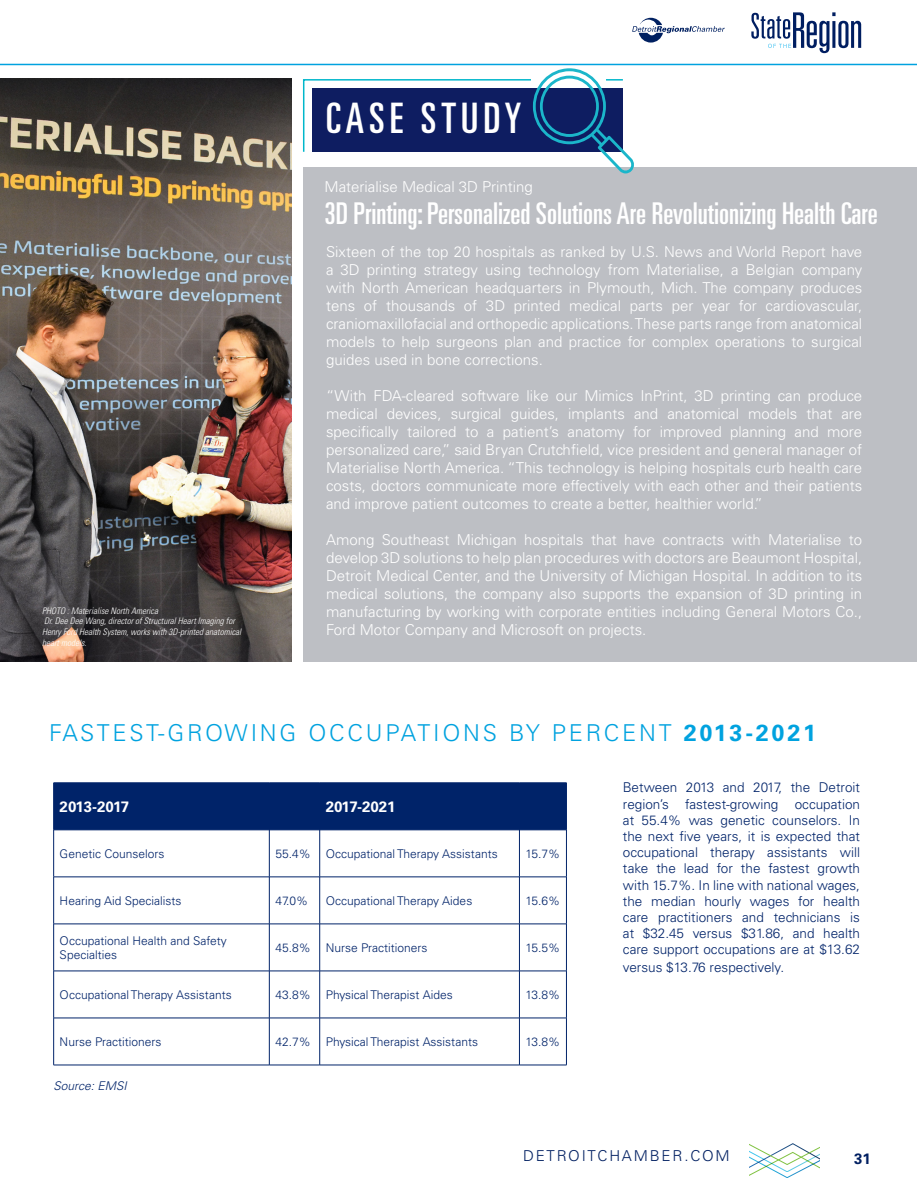
<style>
.page{position:relative;width:917px;height:1187px;background:#fff}
.page>*{position:absolute;margin:0;border:0;box-sizing:border-box;transform-origin:0 0}
.t1{font:ultra-condensed 42px "Univers LT Std";letter-spacing:.12em;color:#fff}
.t2{font:ultra-condensed 30px "Univers LT Std";color:#fff}
.t3{font:300 23.25px "Univers LT Std";letter-spacing:.12em;color:#00a2df}
.t4{font:300 15px/18px "Univers LT Std";color:#fff;text-align:justify}
.t5{font:300 15px "Univers LT Std";letter-spacing:.12em;color:#001f61}
.t6{font:700 15px "Univers LT Std";color:#fff}
.t7{font:700 15px "Univers LT Std";color:#001f61}
.t8{font:300 13.5px/16.2px "Univers LT Std";color:#002369;text-align:justify}
.t9{font:300 12px/14.4px "Univers LT Std";color:#002369}
.t10{font:italic 300 12px "Univers LT Std";color:#002369}
.t11{font:italic 300 condensed 9px/10.8px "Univers LT Std";color:#fff}
.s1{font-weight:700}
</style>
<div class="page">
<hr style="left:0;top:64px;width:916px;height:1px;background:#00a2df">
<svg style="left:751px;top:12px;width:109px;height:41px"></svg>
<svg style="left:632px;top:18px;width:92px;height:25px"></svg>
<svg style="left:749px;top:1143px;width:69px;height:35px"></svg>
<img style="left:0;top:79px;width:291px;height:582px">
<div style="left:54px;top:783px;width:512px;height:46px;background:#002369"></div>
<hr style="left:53px;top:782px;width:216px;height:1px;background:#002369">
<hr style="left:53px;top:782px;width:1px;height:47px;background:#002369">
<hr style="left:269px;top:782px;width:50px;height:1px;background:#002369">
<hr style="left:269px;top:782px;width:1px;height:47px;background:#002369">
<hr style="left:319px;top:782px;width:200px;height:1px;background:#002369">
<hr style="left:319px;top:782px;width:1px;height:47px;background:#002369">
<hr style="left:519px;top:782px;width:47px;height:1px;background:#002369">
<hr style="left:519px;top:782px;width:1px;height:47px;background:#002369">
<hr style="left:566px;top:782px;width:1px;height:47px;background:#002369">
<hr style="left:53px;top:829px;width:216px;height:1px;background:#002369">
<hr style="left:53px;top:829px;width:1px;height:47px;background:#002369">
<hr style="left:269px;top:829px;width:50px;height:1px;background:#002369">
<hr style="left:269px;top:829px;width:1px;height:47px;background:#002369">
<hr style="left:319px;top:829px;width:200px;height:1px;background:#002369">
<hr style="left:319px;top:829px;width:1px;height:47px;background:#002369">
<hr style="left:519px;top:829px;width:47px;height:1px;background:#002369">
<hr style="left:519px;top:829px;width:1px;height:47px;background:#002369">
<hr style="left:566px;top:829px;width:1px;height:47px;background:#002369">
<hr style="left:53px;top:876px;width:216px;height:1px;background:#002369">
<hr style="left:53px;top:876px;width:1px;height:47px;background:#002369">
<hr style="left:269px;top:876px;width:50px;height:1px;background:#002369">
<hr style="left:269px;top:876px;width:1px;height:47px;background:#002369">
<hr style="left:319px;top:876px;width:200px;height:1px;background:#002369">
<hr style="left:319px;top:876px;width:1px;height:47px;background:#002369">
<hr style="left:519px;top:876px;width:47px;height:1px;background:#002369">
<hr style="left:519px;top:876px;width:1px;height:47px;background:#002369">
<hr style="left:566px;top:876px;width:1px;height:47px;background:#002369">
<hr style="left:53px;top:923px;width:216px;height:1px;background:#002369">
<hr style="left:53px;top:923px;width:1px;height:47px;background:#002369">
<hr style="left:269px;top:923px;width:50px;height:1px;background:#002369">
<hr style="left:269px;top:923px;width:1px;height:47px;background:#002369">
<hr style="left:319px;top:923px;width:200px;height:1px;background:#002369">
<hr style="left:319px;top:923px;width:1px;height:47px;background:#002369">
<hr style="left:519px;top:923px;width:47px;height:1px;background:#002369">
<hr style="left:519px;top:923px;width:1px;height:47px;background:#002369">
<hr style="left:566px;top:923px;width:1px;height:47px;background:#002369">
<hr style="left:53px;top:970px;width:216px;height:1px;background:#002369">
<hr style="left:53px;top:970px;width:1px;height:47px;background:#002369">
<hr style="left:269px;top:970px;width:50px;height:1px;background:#002369">
<hr style="left:269px;top:970px;width:1px;height:47px;background:#002369">
<hr style="left:319px;top:970px;width:200px;height:1px;background:#002369">
<hr style="left:319px;top:970px;width:1px;height:47px;background:#002369">
<hr style="left:519px;top:970px;width:47px;height:1px;background:#002369">
<hr style="left:519px;top:970px;width:1px;height:47px;background:#002369">
<hr style="left:566px;top:970px;width:1px;height:47px;background:#002369">
<hr style="left:53px;top:1017px;width:216px;height:1px;background:#002369">
<hr style="left:53px;top:1017px;width:1px;height:47px;background:#002369">
<hr style="left:269px;top:1017px;width:50px;height:1px;background:#002369">
<hr style="left:269px;top:1017px;width:1px;height:47px;background:#002369">
<hr style="left:319px;top:1017px;width:200px;height:1px;background:#002369">
<hr style="left:319px;top:1017px;width:1px;height:47px;background:#002369">
<hr style="left:519px;top:1017px;width:47px;height:1px;background:#002369">
<hr style="left:519px;top:1017px;width:1px;height:47px;background:#002369">
<hr style="left:566px;top:1017px;width:1px;height:47px;background:#002369">
<hr style="left:53px;top:1064px;width:216px;height:1px;background:#002369">
<hr style="left:269px;top:1064px;width:50px;height:1px;background:#002369">
<hr style="left:319px;top:1064px;width:200px;height:1px;background:#002369">
<hr style="left:519px;top:1064px;width:47px;height:1px;background:#002369">
<div style="left:303px;top:166px;width:613px;height:495px;background:#bdbfc4"></div>
<svg style="left:303px;top:68px;width:331px;height:105px"></svg>
<p class="t11" style="left:42px;top:605px;width:117px">PHOTO : Materialise North America</p>
<p class="t11" style="left:42px;top:615px;width:200px">Dr. Dee Dee Wang, director of Structural Heart Imaging for<br>Henry Ford Health System, works with 3D-printed anatomical heart models.</p>
<p class="t1" style="left:326px;top:95px;width:197px">CASE STUDY</p>
<p class="t4" style="left:324px;top:178px;width:210px">Materialise Medical 3D Printing</p>
<p class="t2" style="left:324px;top:196px;width:554px">3D Printing: Personalized Solutions Are Revolutionizing Health Care</p>
<p class="t4" style="left:326px;top:243px;width:537px">Sixteen of the top 20 hospitals as ranked by U.S. News and World Report have a 3D printing strategy using technology from Materialise, a Belgian company with North American headquarters in Plymouth, Mich. The company produces tens of thousands of 3D printed medical parts per year for cardiovascular, craniomaxillofacial and orthopedic applications. These parts range from anatomical models to help surgeons plan and practice for complex operations to surgical guides used in bone corrections.</p>
<p class="t4" style="left:326px;top:387px;width:537px">“With FDA-cleared software like our Mimics InPrint, 3D printing can produce medical devices, surgical guides, implants and anatomical models that are specifically tailored to a patient’s anatomy for improved planning and more personalized care,” said Bryan Crutchfield, vice president and general manager of Materialise North America. “This technology is helping hospitals curb health care costs, doctors communicate more effectively with each other and their patients and improve patient outcomes to create a better, healthier world.”</p>
<p class="t4" style="left:326px;top:531px;width:537px">Among Southeast Michigan hospitals that have contracts with Materialise to develop 3D solutions to help plan procedures with doctors are Beaumont Hospital, Detroit Medical Center, and the University of Michigan Hospital. In addition to its medical solutions, the company also supports the expansion of 3D printing in manufacturing by working with corporate entities including General Motors Co., Ford Motor Company and Microsoft on projects.</p>
<p class="t3" style="left:49px;top:718px;width:768px">FASTEST-GROWING OCCUPATIONS BY PERCENT <span class="s1">2013-2021</span></p>
<p class="t6" style="left:60px;top:797px;width:71px">2013-2017</p>
<p class="t6" style="left:325px;top:797px;width:71px">2017-2021</p>
<p class="t9" style="left:60px;top:846px;width:106px">Genetic Counselors</p>
<p class="t9" style="left:275px;top:846px;width:37px">55.4%</p>
<p class="t9" style="left:325px;top:846px;width:173px">Occupational Therapy Assistants</p>
<p class="t9" style="left:525px;top:846px;width:36px">15.7%</p>
<p class="t9" style="left:60px;top:893px;width:123px">Hearing Aid Specialists</p>
<p class="t9" style="left:275px;top:893px;width:34px">47.0%</p>
<p class="t9" style="left:325px;top:893px;width:148px">Occupational Therapy Aides</p>
<p class="t9" style="left:525px;top:893px;width:36px">15.6%</p>
<p class="t9" style="left:60px;top:932px;width:169px">Occupational Health and Safety<br>Specialties</p>
<p class="t9" style="left:275px;top:940px;width:37px">45.8%</p>
<p class="t9" style="left:325px;top:940px;width:103px">Nurse Practitioners</p>
<p class="t9" style="left:525px;top:940px;width:36px">15.5%</p>
<p class="t9" style="left:60px;top:987px;width:173px">Occupational Therapy Assistants</p>
<p class="t9" style="left:275px;top:987px;width:37px">43.8%</p>
<p class="t9" style="left:325px;top:987px;width:128px">Physical Therapist Aides</p>
<p class="t9" style="left:525px;top:987px;width:36px">13.8%</p>
<p class="t9" style="left:60px;top:1034px;width:103px">Nurse Practitioners</p>
<p class="t9" style="left:275px;top:1034px;width:37px">42.7%</p>
<p class="t9" style="left:325px;top:1034px;width:154px">Physical Therapist Assistants</p>
<p class="t9" style="left:525px;top:1034px;width:36px">13.8%</p>
<p class="t10" style="left:53px;top:1077px;width:75px">Source: EMSI</p>
<p class="t8" style="left:622px;top:779px;width:238px">Between 2013 and 2017, the Detroit region’s fastest-growing occupation at 55.4% was genetic counselors. In the next five years, it is expected that occupational therapy assistants will take the lead for the fastest growth with 15.7%. In line with national wages, the median hourly wages for health care practitioners and technicians is at $32.45 versus $31.86, and health care support occupations are at $13.62</p>
<p class="t8" style="left:622px;top:959px;width:163px">versus $13.76 respectively.</p>
<p class="t5" style="left:523px;top:1146px;width:208px">DETROITCHAMBER.COM</p>
<p class="t7" style="left:853px;top:1149px;width:18px">31</p>
</div>
